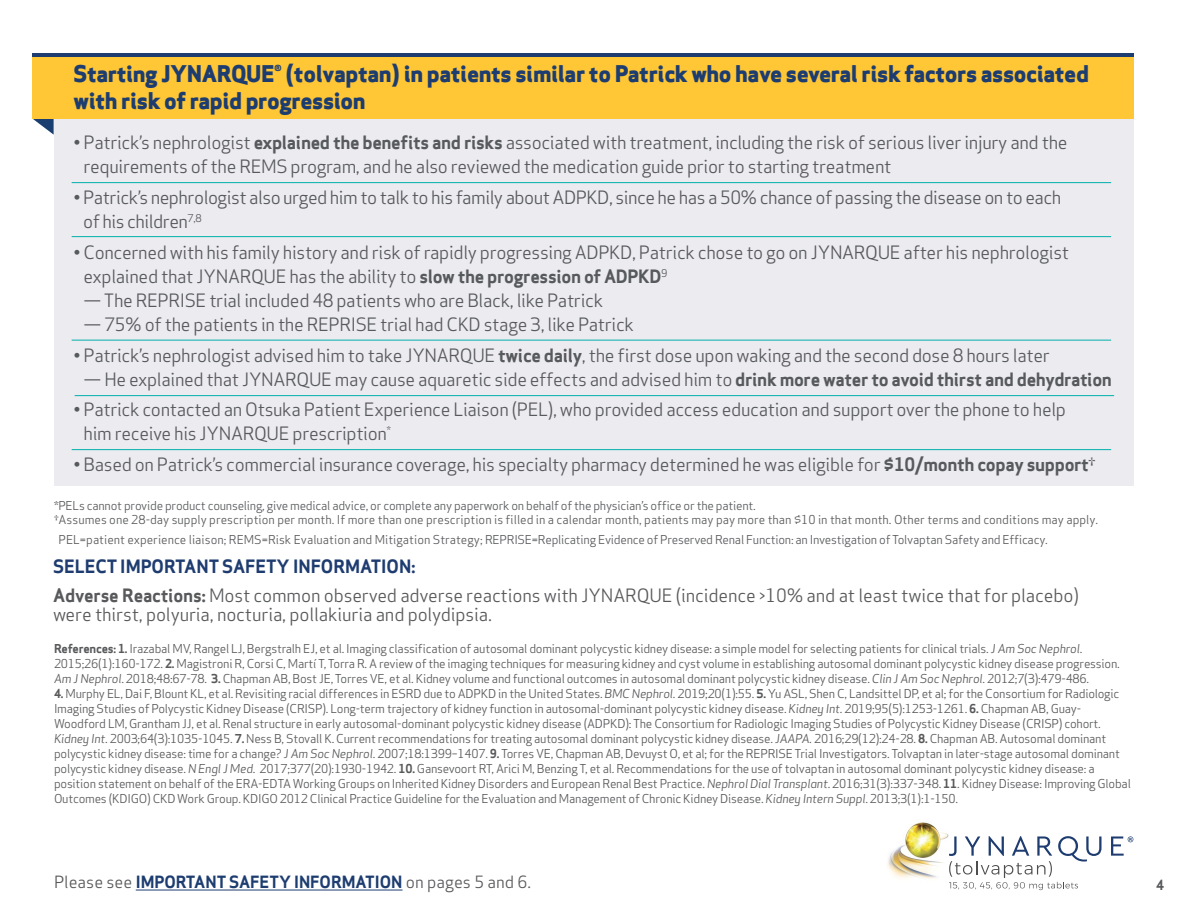
<style>
.page{position:relative;width:1188px;height:918px;background:#fff}
.page>*{position:absolute;margin:0;border:0;box-sizing:border-box;transform-origin:0 0}
.t1{font:800 22.5px/27px "Apex Sans";letter-spacing:-.02em;color:#1d3d70}
.t2{font:18px/24px "Apex Sans";letter-spacing:-.02em;color:#575a5c}
.t3{font:18px/28.5px "Apex Sans";letter-spacing:-.01em;color:#58595b}
.t4{font:700 16.5px "Apex Sans";color:#1d3d70}
.t5{font:700 13.5px "Apex Sans";color:#58595b}
.t6{font:12px/15px "Apex Sans";letter-spacing:-.02em;color:#58595b}
.t7{font:12px/19.5px "Apex Sans";color:#58595b}
.t8{font:12px "Apex Sans";letter-spacing:-.02em;color:#575a5c}
.s1{font-weight:700}
.s2{color:#575a5c}
.s3{font-weight:700;color:#1e3c70}
.s4{font-style:italic}
.s5{font-weight:400;color:#58595b}
</style>
<div class="page">
<div style="left:54px;top:53px;width:1080px;height:433px;background:#ecebf0"></div>
<svg style="left:33px;top:119px;width:21px;height:16px"></svg>
<div style="left:32px;top:53px;width:1102px;height:66px;background:#ffc635"></div>
<hr style="left:32px;top:53px;width:1102px;height:4px;background:#1d3d70">
<hr style="left:72px;top:182px;width:1039px;height:1px;background:#00b0a9">
<hr style="left:72px;top:236px;width:1039px;height:1px;background:#00b0a9">
<hr style="left:72px;top:340px;width:1039px;height:1px;background:#00b0a9">
<hr style="left:75px;top:395px;width:1039px;height:1px;background:#00b0a9">
<hr style="left:72px;top:449px;width:1039px;height:1px;background:#00b0a9">
<hr style="left:136px;top:890px;width:267px;height:1px;background:#1d3d70">
<img style="left:887px;top:822px;width:62px;height:57px">
<svg style="left:949px;top:836px;width:153px;height:54px"></svg>
<svg style="left:1111px;top:836px;width:22px;height:20px"></svg>
<h1 class="t1" style="left:74px;top:60px;width:1017px">Starting JYNARQUE® (tolvaptan) in patients similar to Patrick who have several risk factors associated with risk of rapid progression</h1>
<p class="t2" style="left:84px;top:129px;width:985px;text-indent:-10px">• Patrick’s nephrologist <span class="s1">explained the benefits and risks</span> associated with treatment, including the risk of serious liver injury and the requirements of the REMS program, and he also reviewed the medication guide prior to starting treatment</p>
<h2 class="t2" style="left:83px;top:184px;width:980px;text-indent:-10px">• Patrick’s nephrologist also urged him to talk to his family about ADPKD, since he has a 50% chance of passing the disease on to each of his children<sup>7,8</sup></h2>
<h2 class="t2" style="left:84px;top:239px;width:987px;text-indent:-10px">• Concerned with his family history and risk of rapidly progressing ADPKD, Patrick chose to go on JYNARQUE after his nephrologist explained that JYNARQUE has the ability to <span class="s1">slow the progression of ADPKD</span><sup>9</sup></h2>
<h2 class="t2" style="left:84px;top:287px;width:521px">— The REPRISE trial included 48 patients who are Black, like Patrick</h2>
<h2 class="t2" style="left:84px;top:311px;width:552px">— 75% of the patients in the REPRISE trial had CKD stage 3, like Patrick</h2>
<h2 class="t2" style="left:73px;top:341px;width:978px">• Patrick’s nephrologist advised him to take JYNARQUE <span class="s1">twice daily</span>, the first dose upon waking and the second dose 8 hours later</h2>
<h2 class="t2" style="left:84px;top:365px;width:1030px">— He explained that JYNARQUE may cause aquaretic side effects and advised him to <span class="s1">drink more water to avoid thirst and dehydration</span></h2>
<h2 class="t2" style="left:84px;top:396px;width:984px;text-indent:-10px">• Patrick contacted an Otsuka Patient Experience Liaison (PEL), who provided access education and support over the phone to help him receive his JYNARQUE prescription<sup>*</sup></h2>
<h2 class="t2" style="left:74px;top:451px;width:1024px">• Based on Patrick’s commercial insurance coverage, his specialty pharmacy determined he was eligible for <span class="s1">$10/month copay support</span>†</h2>
<p class="t8" style="left:54px;top:496px;width:703px">*PELs cannot provide product counseling, give medical advice, or complete any paperwork on behalf of the physician’s office or the patient.</p>
<p class="t7" style="left:59px;top:509px;width:1041px;text-indent:-5px">†Assumes one 28-day supply prescription per month. If more than one prescription is filled in a calendar month, patients may pay more than $10 in that month. Other terms and conditions may apply.<br>PEL=patient experience liaison; REMS=Risk Evaluation and Mitigation Strategy; <span class="s2">REPRISE=Replicating Evidence of Preserved Renal Function: an Investigation of Tolvaptan Safety and Efficacy.</span></p>
<h2 class="t3" style="left:53px;top:551px;width:1027px"><span class="s3">SELECT IMPORTANT SAFETY INFORMATION:<br></span><span class="s1">Adverse Reactions:</span> Most common observed adverse reactions with JYNARQUE (incidence &gt;10% and at least twice that for placebo)</h2>
<h2 class="t3" style="left:53px;top:599px;width:441px">were thirst, polyuria, nocturia, pollakiuria and polydipsia.</h2>
<p class="t6" style="left:54px;top:640px;width:1067px"><span class="s1">References: 1.</span> Irazabal MV, Rangel LJ, Bergstralh EJ, et al. Imaging classification of autosomal dominant polycystic kidney disease: a simple model for selecting patients for clinical trials. <span class="s4">J Am Soc Nephrol</span>.<br>2015;26(1):160-172. <span class="s1">2.</span> Magistroni R, Corsi C, Martí T, Torra R. A review of the imaging techniques for measuring kidney and cyst volume in establishing autosomal dominant polycystic kidney disease progression.<br><span class="s4">Am J Nephrol</span>. 2018;48:67-78. <span class="s1">3.</span> Chapman AB, Bost JE, Torres VE, et al. Kidney volume and functional outcomes in autosomal dominant polycystic kidney disease. <span class="s4">Clin J Am Soc Nephrol</span>. 2012;7(3):479-486.</p>
<p class="t6" style="left:54px;top:685px;width:1078px"><span class="s1">4.</span> Murphy EL, Dai F, Blount KL, et al. Revisiting racial differences in ESRD due to ADPKD in the United States. <span class="s4">BMC Nephrol</span>. 2019;20(1):55. <span class="s1">5.</span> Yu ASL, Shen C, Landsittel DP, et al; for the Consortium for Radiologic Imaging Studies of Polycystic Kidney Disease (CRISP). Long-term trajectory of kidney function in autosomal-dominant polycystic kidney disease. <span class="s4">Kidney Int</span>. 2019;95(5):1253-1261. <span class="s1">6.</span> Chapman AB, Guay-Woodford LM, Grantham JJ, et al. Renal structure in early autosomal-dominant polycystic kidney disease (ADPKD): The Consortium for Radiologic Imaging Studies of Polycystic Kidney Disease (CRISP) cohort.<br><span class="s4">Kidney Int</span>. 2003;64(3):1035-1045. <span class="s1">7.</span> Ness B, Stovall K. Current recommendations for treating autosomal dominant polycystic kidney disease. <span class="s4">JAAPA.</span> 2016;29(12):24-28. <span class="s1">8.</span> Chapman AB. Autosomal dominant polycystic kidney disease: time for a change? <span class="s4">J Am Soc Nephrol</span>. 2007;18:1399–1407. <span class="s1">9.</span> Torres VE, Chapman AB, Devuyst O, et al; for the REPRISE Trial Investigators. Tolvaptan in later-stage autosomal dominant polycystic kidney disease. <span class="s4">N Engl J Med</span>. 2017;377(20):1930-1942. <span class="s1">10.</span> Gansevoort RT, Arici M, Benzing T, et al. Recommendations for the use of tolvaptan in autosomal dominant polycystic kidney disease: a position statement on behalf of the ERA-EDTA Working Groups on Inherited Kidney Disorders and European Renal Best Practice. <span class="s4">Nephrol Dial Transplant</span>. 2016;31(3):337-348. <span class="s1">11</span>. Kidney Disease: Improving Global Outcomes (KDIGO) CKD Work Group. KDIGO 2012 Clinical Practice Guideline for the Evaluation and Management of Chronic Kidney Disease. <span class="s4">Kidney Intern Suppl</span>. 2013;3(1):1-150.</p>
<h3 class="t4" style="left:54px;top:872px;width:479px"><span class="s5">Please see</span> IMPORTANT SAFETY INFORMATION <span class="s5">on pages 5 and 6.</span></h3>
<p class="t5" style="left:1156px;top:876px;width:10px">4</p>
</div>
